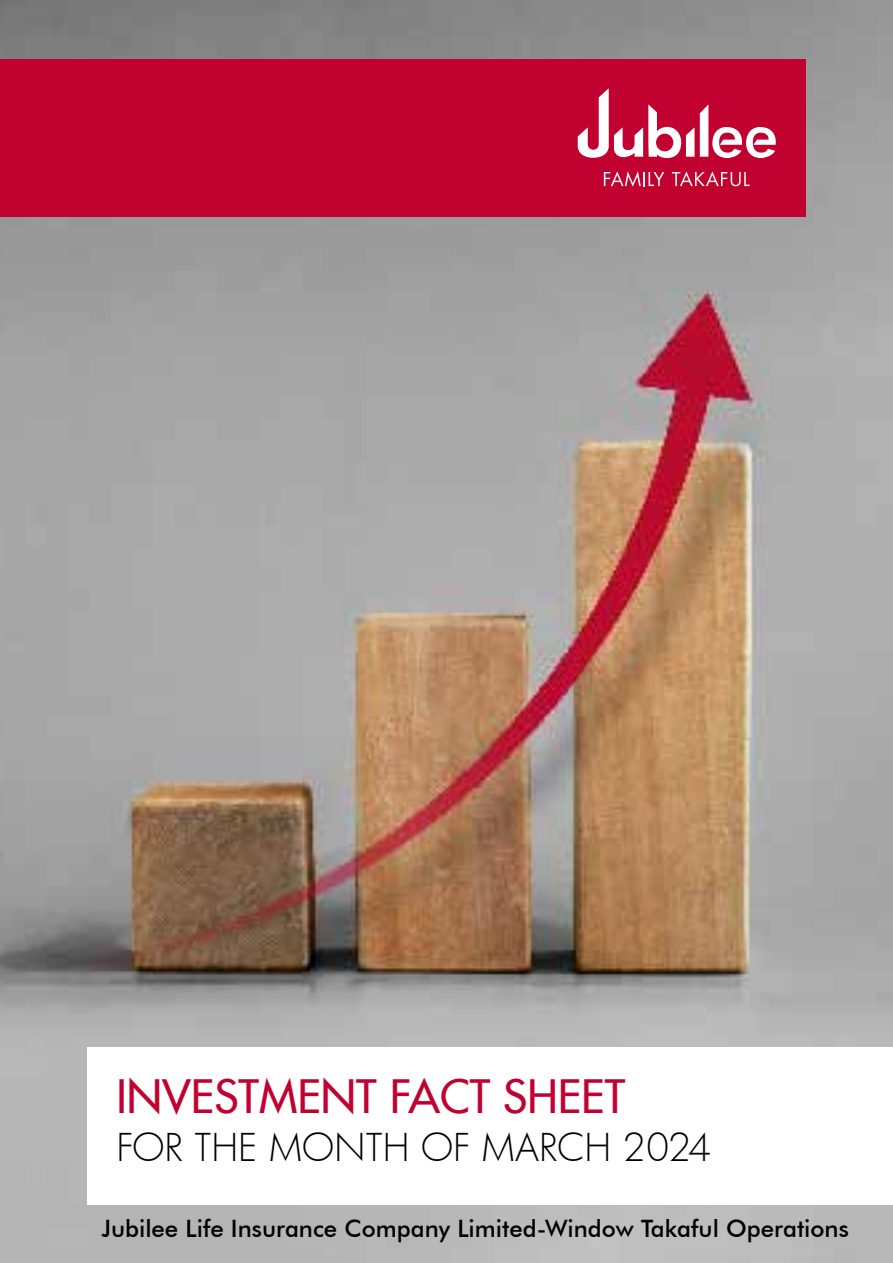
<style>
.page{position:relative;width:893px;height:1263px;background:#fff}
.page>*{position:absolute;margin:0;border:0;box-sizing:border-box;transform-origin:0 0}
.t1{font:500 45px "Futura";color:#c10230}
.t2{font:300 37.5px "Futura";color:#000}
.t3{font:500 24px "Futura BT";color:#000}
</style>
<div class="page">
<img style="left:0;top:0;width:893px;height:1263px">
<div style="left:88px;top:1046px;width:805px;height:158px;background:#fff"></div>
<div style="left:0;top:59px;width:805px;height:157px;background:#c10230"></div>
<svg style="left:578px;top:88px;width:198px;height:70px"></svg>
<svg style="left:604px;top:171px;width:60px;height:16px"></svg>
<svg style="left:672px;top:171px;width:78px;height:15px"></svg>
<h1 class="t1" style="left:116px;top:1068px;width:510px">INVESTMENT FACT SHEET</h1>
<h2 class="t2" style="left:116px;top:1122px;width:597px">FOR THE MONTH OF MARCH 2024</h2>
<p class="t3" style="left:102px;top:1213px;width:749px">Jubilee Life Insurance Company Limited-Window Takaful Operations</p>
</div>
